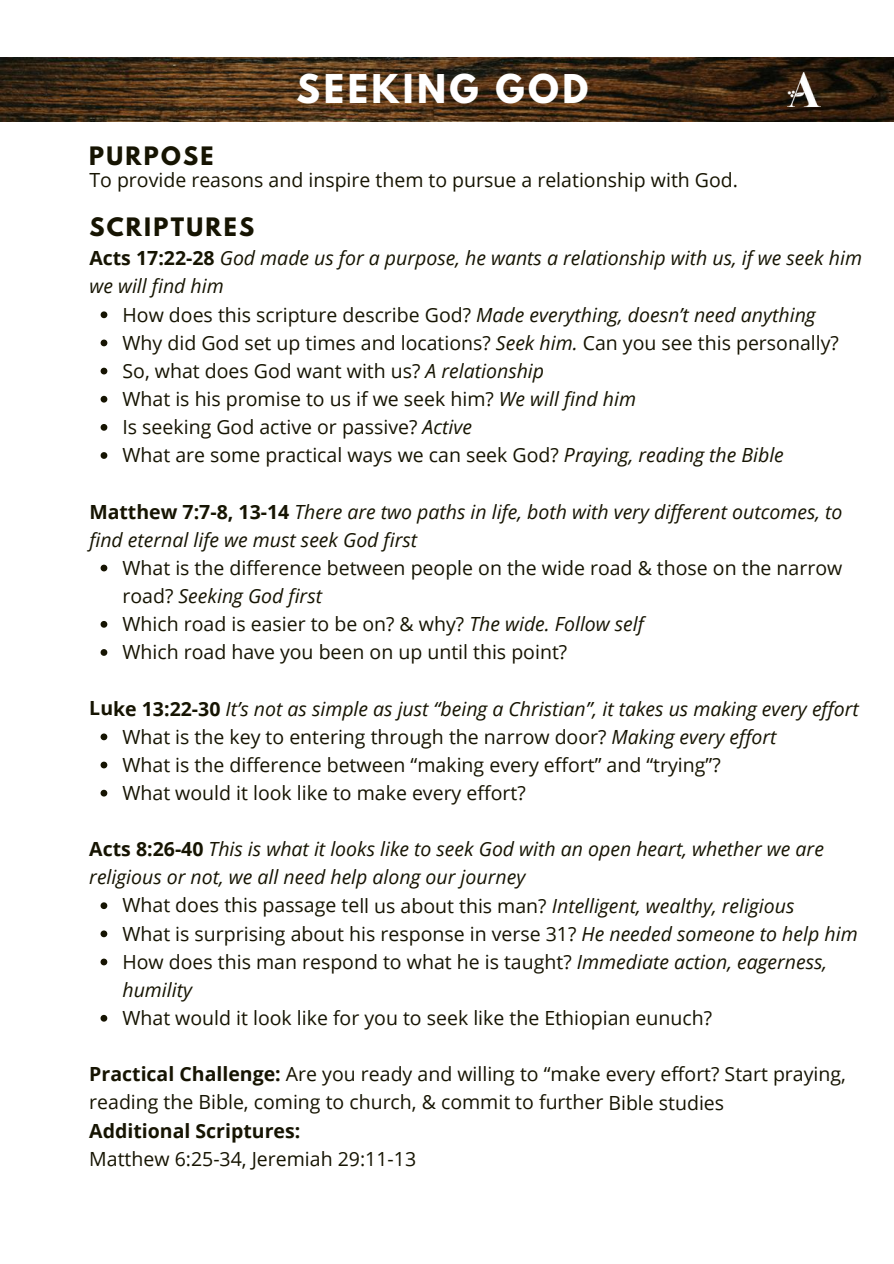
<style>
.page{position:relative;width:894px;height:1264px;background:#fff}
.page>*{position:absolute;margin:0;border:0;box-sizing:border-box;transform-origin:0 0}
.t1{font:700 35.1px "League Spartan";letter-spacing:.1em;color:#fff}
.t2{font:700 22.5px "League Spartan";letter-spacing:.1em;color:#161402}
.t3{font:19.5px/28px "Open Sans";color:#161402}
.t4{font:italic 19.5px/28px "Open Sans";color:#161402}
.t5{font:700 19.5px "Open Sans";color:#161402}
.s1{font-weight:700;font-style:normal}
.s2{font-style:normal}
.s3{font-style:italic}
.s4{font-weight:700}
</style>
<div class="page">
<img style="left:0;top:57px;width:893px;height:65px">
<img style="left:787px;top:73px;width:33px;height:33px">
<svg style="left:101px;top:311px;width:6px;height:7px"></svg>
<svg style="left:101px;top:339px;width:6px;height:7px"></svg>
<svg style="left:101px;top:368px;width:6px;height:6px"></svg>
<svg style="left:101px;top:396px;width:6px;height:6px"></svg>
<svg style="left:101px;top:424px;width:6px;height:7px"></svg>
<svg style="left:101px;top:452px;width:6px;height:7px"></svg>
<svg style="left:101px;top:564px;width:6px;height:7px"></svg>
<svg style="left:101px;top:621px;width:6px;height:6px"></svg>
<svg style="left:101px;top:649px;width:6px;height:7px"></svg>
<svg style="left:100px;top:733px;width:7px;height:7px"></svg>
<svg style="left:100px;top:761px;width:7px;height:7px"></svg>
<svg style="left:100px;top:789px;width:7px;height:7px"></svg>
<svg style="left:100px;top:902px;width:7px;height:7px"></svg>
<svg style="left:100px;top:930px;width:7px;height:7px"></svg>
<svg style="left:100px;top:958px;width:7px;height:7px"></svg>
<svg style="left:100px;top:1014px;width:7px;height:7px"></svg>
<h1 class="t1" style="left:296px;top:72px;width:293px">SEEKING GOD</h1>
<p class="t2" style="left:89px;top:145px;width:126px">PURPOSE</p>
<p class="t3" style="left:89px;top:165px;width:650px">To provide reasons and inspire them to pursue a relationship with God.</p>
<p class="t2" style="left:89px;top:215px;width:166px">SCRIPTURES</p>
<p class="t4" style="left:89px;top:244px;width:774px"><span class="s1">Acts 17:22-28</span> God made us for a purpose, he wants a relationship with us, if we seek him</p>
<p class="t4" style="left:89px;top:272px;width:136px">we will find him</p>
<p class="t4" style="left:122px;top:300px;width:694px"><span class="s2">How does this scripture describe God?</span> Made everything, doesn’t need anything</p>
<p class="t3" style="left:122px;top:328px;width:717px">Why did God set up times and locations? <span class="s3">Seek him.</span> Can you see this personally?</p>
<p class="t3" style="left:122px;top:356px;width:423px">So, what does God want with us? <span class="s3">A relationship</span></p>
<p class="t3" style="left:122px;top:384px;width:515px">What is his promise to us if we seek him? <span class="s3">We will find him</span></p>
<p class="t3" style="left:122px;top:412px;width:351px">Is seeking God active or passive? <span class="s3">Active</span></p>
<p class="t3" style="left:122px;top:440px;width:662px">What are some practical ways we can seek God? <span class="s3">Praying, reading the Bible</span></p>
<p class="t4" style="left:89px;top:497px;width:754px"><span class="s1">Matthew 7:7-8, 13-14</span> There are two paths in life, both with very different outcomes, to find eternal life we must seek God first</p>
<p class="t3" style="left:122px;top:553px;width:721px">What is the difference between people on the wide road &amp; those on the narrow road? <span class="s3">Seeking God first<br></span>Which road is easier to be on? &amp; why? <span class="s3">The wide. Follow self<br></span>Which road have you been on up until this point?</p>
<p class="t3" style="left:122px;top:694px;width:737px;text-indent:-33px"><span class="s4">Luke 13:22-30</span> <span class="s3">It’s not as simple as just “being a Christian”, it takes us making every effort </span>What is the key to entering through the narrow door? <span class="s3">Making every effort<br></span>What is the difference between “making every effort” and “trying”?<br>What would it look like to make every effort?</p>
<p class="t4" style="left:89px;top:834px;width:736px"><span class="s1">Acts 8:26-40</span> This is what it looks like to seek God with an open heart, whether we are</p>
<p class="t4" style="left:89px;top:862px;width:437px">religious or not, we all need help along our journey</p>
<p class="t3" style="left:122px;top:890px;width:673px">What does this passage tell us about this man? <span class="s3">Intelligent, wealthy, religious</span></p>
<p class="t3" style="left:122px;top:919px;width:736px">What is surprising about his response in verse 31? <span class="s3">He needed someone to help him</span></p>
<p class="t3" style="left:122px;top:947px;width:706px">How does this man respond to what he is taught? <span class="s3">Immediate action, eagerness,</span></p>
<p class="t4" style="left:122px;top:975px;width:71px">humility</p>
<p class="t3" style="left:122px;top:1003px;width:591px">What would it look like for you to seek like the Ethiopian eunuch?</p>
<p class="t3" style="left:89px;top:1059px;width:758px"><span class="s4">Practical Challenge:</span> Are you ready and willing to “make every effort? Start praying, reading the Bible, coming to church, &amp; commit to further Bible studies</p>
<p class="t5" style="left:89px;top:1116px;width:212px">Additional Scriptures:</p>
<p class="t3" style="left:89px;top:1144px;width:328px">Matthew 6:25-34, Jeremiah 29:11-13</p>
</div>
